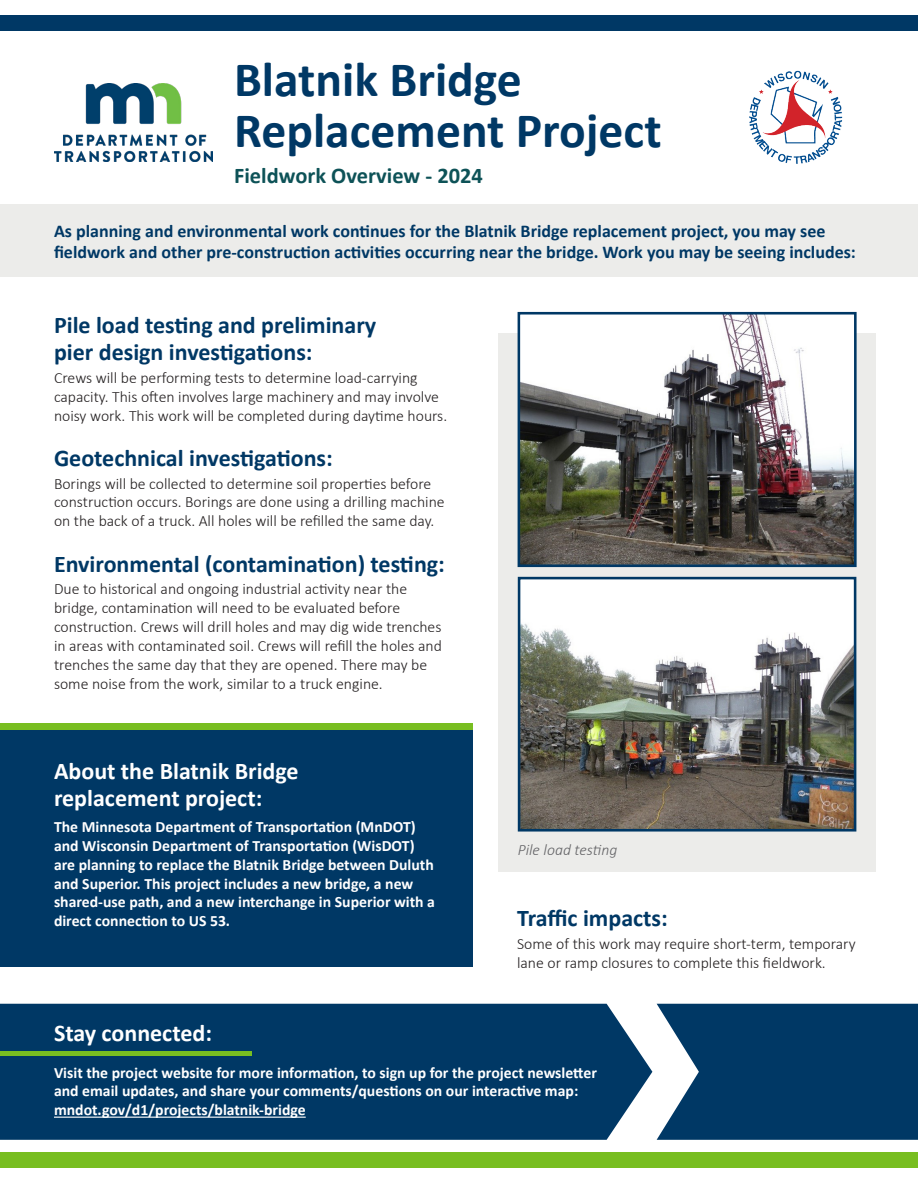
<style>
.page{position:relative;width:918px;height:1188px;background:#fff}
.page>*{position:absolute;margin:0;border:0;box-sizing:border-box;transform-origin:0 0}
.t1{font:700 49.65px/51.3px "Calibri";color:#003865}
.t2{font:700 24px/27px "Calibri";color:#003865}
.t3{font:700 24px/27px "Calibri";color:#fff}
.t4{font:700 22.5px "Calibri";color:#0d5257}
.Body{font:700 18px/21.6px "Calibri";color:#003865}
.Body-2{font:300 15.75px/18.9px "Calibri";color:#231f20}
.Body-3{font:700 15.75px/18.9px "Calibri";color:#fff}
.Body-4{font:italic 300 15.75px "Calibri";color:#636366}
</style>
<div class="page">
<div style="left:498px;top:333px;width:378px;height:538px;background:#ececea"></div>
<div style="left:0;top:15px;width:918px;height:15px;background:#003865"></div>
<div style="left:0;top:1152px;width:918px;height:16px;background:#78be21"></div>
<img style="left:54px;top:84px;width:159px;height:78px">
<div style="left:0;top:1004px;width:652px;height:136px;background:#003865"></div>
<svg style="left:657px;top:1004px;width:261px;height:136px;background:#144871"></svg>
<div style="left:0;top:725px;width:473px;height:242px;background:#003865"></div>
<div style="left:0;top:205px;width:918px;height:72px;background:#ececea"></div>
<div style="left:0;top:723px;width:473px;height:7px;background:#78be21"></div>
<img style="left:749px;top:70px;width:94px;height:94px">
<hr style="left:54px;top:1117px;width:252px;height:1px;background:#fff">
<div style="left:0;top:1051px;width:252px;height:5px;background:#78be21"></div>
<img style="left:522px;top:316px;width:331px;height:247px">
<div style="left:518px;top:312px;width:339px;height:255px;border:3px solid #003865"></div>
<img style="left:522px;top:581px;width:330px;height:247px">
<div style="left:518px;top:577px;width:338px;height:255px;border:3px solid #003865"></div>
<p class="t1" style="left:234px;top:53px;width:429px">Blatnik Bridge<br>Replacement Project</p>
<p class="t4" style="left:234px;top:160px;width:250px">Fieldwork Overview - 2024</p>
<p class="Body" style="left:54px;top:220px;width:803px">As planning and environmental work continues for the Blatnik Bridge replacement project, you may see fieldwork and other pre-construction activities occurring near the bridge. Work you may be seeing includes:</p>
<h1 class="t2" style="left:54px;top:312px;width:324px">Pile load testing and preliminary pier design investigations:</h1>
<p class="Body-2" style="left:54px;top:368px;width:395px">Crews will be performing tests to determine load-carrying capacity. This often involves large machinery and may involve noisy work. This work will be completed during daytime hours.</p>
<h2 class="t2" style="left:54px;top:444px;width:280px">Geotechnical investigations:</h2>
<p class="Body-2" style="left:54px;top:474px;width:392px">Borings will be collected to determine soil properties before construction occurs. Borings are done using a drilling machine on the back of a truck. All holes will be refilled the same day.</p>
<h2 class="t2" style="left:54px;top:550px;width:392px">Environmental (contamination) testing:</h2>
<p class="Body-2" style="left:54px;top:580px;width:389px">Due to historical and ongoing industrial activity near the bridge, contamination will need to be evaluated before construction. Crews will drill holes and may dig wide trenches in areas with contaminated soil. Crews will refill the holes and trenches the same day that they are opened. There may be some noise from the work, similar to a truck engine.</p>
<h2 class="t3" style="left:54px;top:757px;width:246px">About the Blatnik Bridge replacement project:</h2>
<p class="Body-3" style="left:54px;top:817px;width:383px">The Minnesota Department of Transportation (MnDOT) and Wisconsin Department of Transportation (WisDOT) are planning to replace the Blatnik Bridge between Duluth and Superior. This project includes a new bridge, a new shared-use path, and a new interchange in Superior with a direct connection to US 53.</p>
<p class="Body-4" style="left:518px;top:840px;width:101px">Pile load testing</p>
<h2 class="t2" style="left:517px;top:904px;width:152px">Traffic impacts:</h2>
<p class="Body-2" style="left:517px;top:934px;width:340px">Some of this work may require short-term, temporary lane or ramp closures to complete this fieldwork.</p>
<h2 class="t3" style="left:54px;top:1019px;width:159px">Stay connected:</h2>
<p class="Body-3" style="left:54px;top:1063px;width:544px">Visit the project website for more information, to sign up for the project newsletter and email updates, and share your comments/questions on our interactive map:</p>
<p class="Body-3" style="left:54px;top:1100px;width:253px">mndot.gov/d1/projects/blatnik-bridge</p>
</div>
